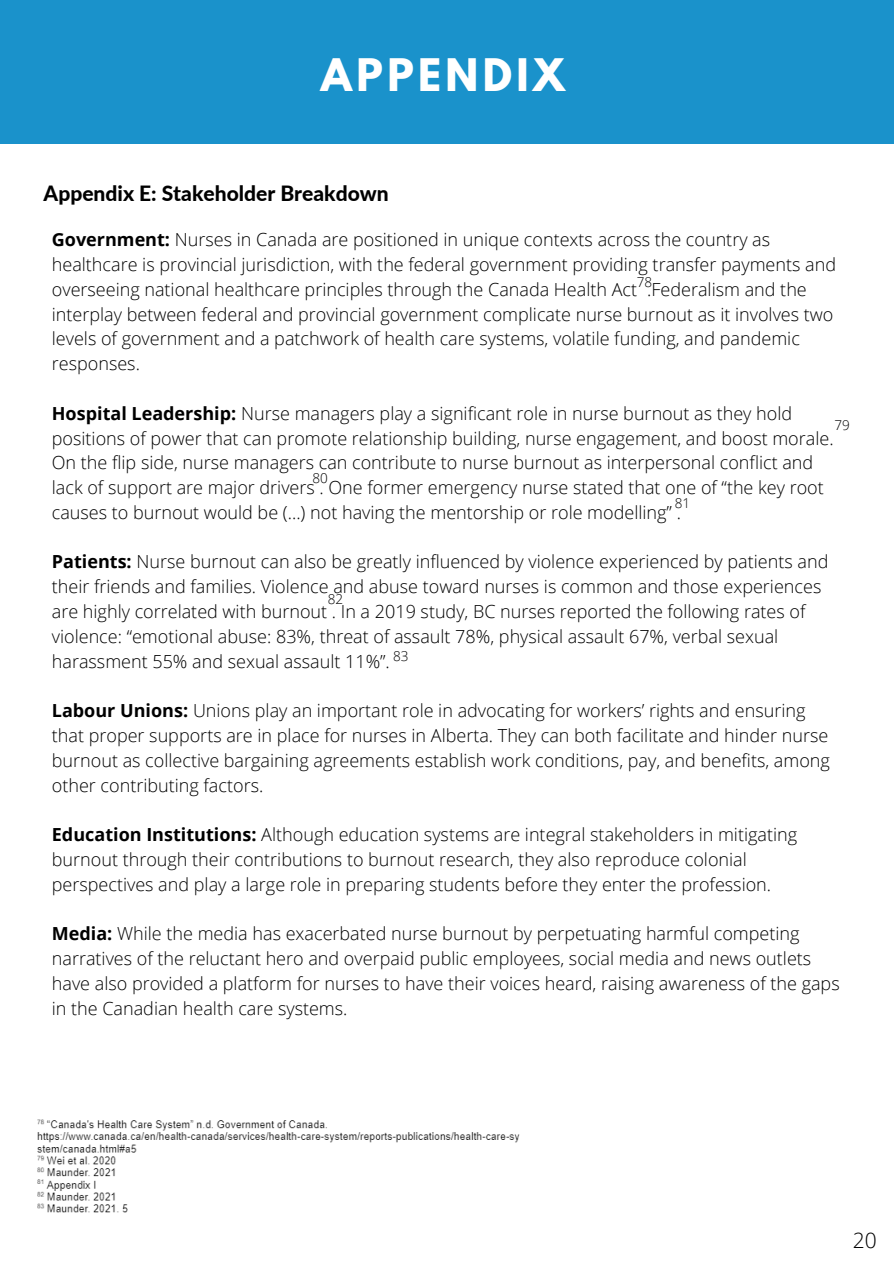
<style>
.page{position:relative;width:894px;height:1264px;background:#fff}
.page>*{position:absolute;margin:0;border:0;box-sizing:border-box;transform-origin:0 0}
.t1{font:700 39.75px "League Spartan";letter-spacing:.11em;color:#fff}
.t2{font:800 21px "Lato";color:#000}
.t3{font:300 21px "Open Sans";color:#000}
.t4{font:300 18px/24.8px "Open Sans";color:#000}
.t5{font:300 13.5px "Open Sans";color:#000}
.s1{font-weight:700}
</style>
<div class="page">
<div style="left:0;top:0;width:893px;height:144px;background:#1a92cb"></div>
<img style="left:37px;top:1119px;width:483px;height:94px">
<h1 class="t1" style="left:321px;top:55px;width:245px">APPENDIX</h1>
<p class="t2" style="left:44px;top:181px;width:346px">Appendix E: Stakeholder Breakdown</p>
<p class="t4" style="left:52px;top:227px;width:785px"><span class="s1">Government:</span> Nurses in Canada are positioned in unique contexts across the country as healthcare is provincial jurisdiction, with the federal government providing transfer payments and overseeing national healthcare principles through the Canada Health Act .Federalism and the interplay between federal and provincial government complicate nurse burnout as it involves two levels of government and a patchwork of health care systems, volatile funding, and pandemic responses.</p>
<p class="t4" style="left:52px;top:400px;width:783px"><span class="s1">Hospital Leadership:</span> Nurse managers play a significant role in nurse burnout as they hold positions of power that can promote relationship building, nurse engagement, and boost morale.<br>On the flip side, nurse managers can contribute to nurse burnout as interpersonal conflict and lack of support are major drivers . One former emergency nurse stated that one of “the key root causes to burnout would be (...) not having the mentorship or role modelling” .</p>
<p class="t4" style="left:52px;top:549px;width:777px"><span class="s1">Patients:</span> Nurse burnout can also be greatly influenced by violence experienced by patients and their friends and families. Violence and abuse toward nurses is common and those experiences are highly correlated with burnout . In a 2019 study, BC nurses reported the following rates of violence: “emotional abuse: 83%, threat of assault 78%, physical assault 67%, verbal sexual harassment 55% and sexual assault 11%”.</p>
<p class="t4" style="left:52px;top:697px;width:779px"><span class="s1">Labour Unions:</span> Unions play an important role in advocating for workers’ rights and ensuring that proper supports are in place for nurses in Alberta. They can both facilitate and hinder nurse burnout as collective bargaining agreements establish work conditions, pay, and benefits, among other contributing factors.</p>
<p class="t4" style="left:52px;top:821px;width:746px"><span class="s1">Education Institutions:</span> Although education systems are integral stakeholders in mitigating burnout through their contributions to burnout research, they also reproduce colonial perspectives and play a large role in preparing students before they enter the profession.</p>
<p class="t4" style="left:52px;top:920px;width:789px"><span class="s1">Media:</span> While the media has exacerbated nurse burnout by perpetuating harmful competing narratives of the reluctant hero and overpaid public employees, social media and news outlets have also provided a platform for nurses to have their voices heard, raising awareness of the gaps in the Canadian health care systems.</p>
<p class="t5" style="left:636px;top:272px;width:17px">78</p>
<p class="t5" style="left:834px;top:415px;width:17px">79</p>
<p class="t5" style="left:312px;top:468px;width:17px">80</p>
<p class="t5" style="left:674px;top:494px;width:17px">81</p>
<p class="t5" style="left:328px;top:589px;width:17px">82</p>
<p class="t5" style="left:393px;top:646px;width:17px">83</p>
<p class="t3" style="left:852px;top:1225px;width:25px">20</p>
</div>
